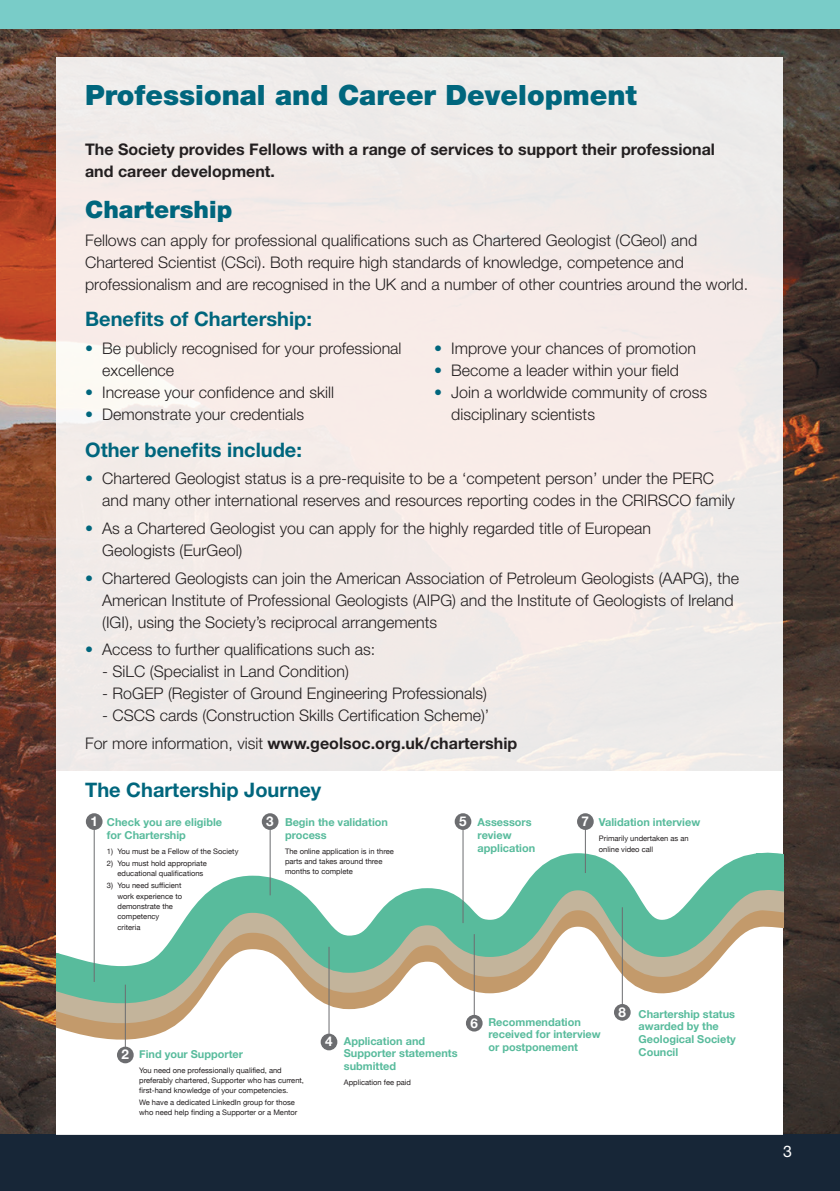
<style>
.page{position:relative;width:840px;height:1191px;background:#fff}
.page>*{position:absolute;margin:0;border:0;box-sizing:border-box;transform-origin:0 0}
.t1{font:900 28px "Helvetica Neue LT Std";color:#00667d}
.t2{font:900 24px "Helvetica Neue LT Std";color:#00667d}
.t3{font:700 20px "Helvetica Neue LT Std";color:#00667d}
.t4{font:300 16px/22px "Helvetica Neue LT Std";color:#231f20}
.t5{font:700 16px/22px "Helvetica Neue LT Std";color:#231f20}
.t6{font:700 16px "Helvetica Neue LT Pro";color:#231f20}
.t7{font:16px "Helvetica Neue LT Std";color:#fff}
.t8{font:700 13.4px "Helvetica Neue";color:#fff}
.t9{font:700 11px/12.6px "Helvetica Neue";color:#58bb9c}
.t10{font:7.6px/10px "Helvetica Neue";color:#231f20}
.s1{font-weight:700;color:#00667d}
.s2{font-family:"Helvetica Neue LT Std";font-weight:300}
</style>
<div class="page">
<img style="left:0;top:28px;width:839px;height:1106px">
<div style="left:0;top:0;width:839px;height:28px;background:#79ccc8"></div>
<div style="left:0;top:1134px;width:839px;height:57px;background:#172637"></div>
<div style="left:57px;top:57px;width:725px;height:1077px;background:#f2ebe8"></div>
<div style="left:57px;top:771px;width:725px;height:363px;background:#fff"></div>
<svg style="left:58px;top:1028px;width:423px;height:17px"></svg>
<svg style="left:57px;top:1009px;width:574px;height:19px"></svg>
<svg style="left:57px;top:834px;width:725px;height:175px"></svg>
<hr style="left:94px;top:826px;width:1px;height:156px;background:#6c6d70">
<hr style="left:125px;top:984px;width:1px;height:72px;background:#6c6d70">
<hr style="left:270px;top:820px;width:1px;height:75px;background:#6c6d70">
<hr style="left:328px;top:946px;width:1px;height:93px;background:#6c6d70">
<hr style="left:462px;top:820px;width:1px;height:103px;background:#6c6d70">
<hr style="left:621px;top:907px;width:1px;height:113px;background:#6c6d70">
<hr style="left:584px;top:820px;width:1px;height:53px;background:#6c6d70">
<hr style="left:473px;top:934px;width:1px;height:93px;background:#6c6d70">
<div style="left:86px;top:813px;width:16px;height:17px;background:#6c6d70;border-radius:50%"></div>
<div style="left:262px;top:813px;width:16px;height:17px;background:#6c6d70;border-radius:50%"></div>
<div style="left:117px;top:1046px;width:17px;height:17px;background:#6c6d70;border-radius:50%"></div>
<div style="left:454px;top:813px;width:17px;height:17px;background:#6c6d70;border-radius:50%"></div>
<div style="left:576px;top:813px;width:17px;height:17px;background:#6c6d70;border-radius:50%"></div>
<div style="left:613px;top:1004px;width:17px;height:16px;background:#6c6d70;border-radius:50%"></div>
<div style="left:465px;top:1014px;width:17px;height:17px;background:#6c6d70;border-radius:50%"></div>
<div style="left:320px;top:1033px;width:17px;height:17px;background:#6c6d70;border-radius:50%"></div>
<h1 class="t1" style="left:85px;top:78px;width:553px">Professional and Career Development</h1>
<p class="t5" style="left:85px;top:138px;width:631px">The Society provides Fellows with a range of services to support their professional and career development.</p>
<h2 class="t2" style="left:85px;top:196px;width:149px">Chartership</h2>
<p class="t4" style="left:85px;top:229px;width:664px">Fellows can apply for professional qualifications such as Chartered Geologist (CGeol) and<br>Chartered Scientist (CSci). Both require high standards of knowledge, competence and professionalism and are recognised in the UK and a number of other countries around the world.</p>
<p class="t3" style="left:85px;top:307px;width:228px">Benefits of Chartership:</p>
<p class="t4" style="left:102px;top:337px;width:301px;text-indent:-17px"><span class="s1">•</span> Be publicly recognised for your professional excellence</p>
<p class="t4" style="left:85px;top:381px;width:250px"><span class="s1">•</span> Increase your confidence and skill</p>
<p class="t4" style="left:85px;top:403px;width:220px"><span class="s1">•</span> Demonstrate your credentials</p>
<p class="t4" style="left:434px;top:337px;width:263px"><span class="s1">•</span> Improve your chances of promotion</p>
<p class="t4" style="left:434px;top:359px;width:246px"><span class="s1">•</span> Become a leader within your field</p>
<p class="t4" style="left:451px;top:381px;width:257px;text-indent:-17px"><span class="s1">•</span> Join a worldwide community of cross disciplinary scientists</p>
<p class="t3" style="left:85px;top:437px;width:218px">Other benefits include:</p>
<p class="t4" style="left:102px;top:467px;width:634px;text-indent:-17px"><span class="s1">•</span> Chartered Geologist status is a pre-requisite to be a ‘competent person’ under the PERC and many other international reserves and resources reporting codes in the CRIRSCO family</p>
<p class="t4" style="left:102px;top:517px;width:550px;text-indent:-17px"><span class="s1">•</span> As a Chartered Geologist you can apply for the highly regarded title of European<br>Geologists (EurGeol)</p>
<p class="t4" style="left:102px;top:566px;width:638px;text-indent:-17px"><span class="s1">•</span> Chartered Geologists can join the American Association of Petroleum Geologists (AAPG), the<br>American Institute of Professional Geologists (AIPG) and the Institute of Geologists of Ireland (IGI), using the Society’s reciprocal arrangements</p>
<p class="t4" style="left:85px;top:638px;width:291px"><span class="s1">•</span> Access to further qualifications such as:</p>
<p class="t4" style="left:102px;top:660px;width:248px">- SiLC (Specialist in Land Condition)</p>
<p class="t4" style="left:102px;top:682px;width:386px">- RoGEP (Register of Ground Engineering Professionals)</p>
<p class="t4" style="left:102px;top:704px;width:388px">- CSCS cards (Construction Skills Certification Scheme)’</p>
<p class="t6" style="left:85px;top:733px;width:433px"><span class="s2">For more information, visit</span> www.geolsoc.org.uk/chartership</p>
<p class="t3" style="left:85px;top:777px;width:237px">The Chartership Journey</p>
<p class="t8" style="left:90px;top:810px;width:9px">1</p>
<p class="t8" style="left:266px;top:810px;width:9px">3</p>
<p class="t9" style="left:107px;top:816px;width:117px">Check you are eligible for Chartership</p>
<p class="t10" style="left:107px;top:846px;width:133px">1) You must be a Fellow of the Society</p>
<p class="t10" style="left:117px;top:858px;width:91px;line-height:10.6px;text-indent:-11px">2) You must hold appropriate educational qualifications</p>
<p class="t10" style="left:117px;top:880px;width:66px;text-indent:-11px">3) You need sufficient work experience to demonstrate the competency criteria</p>
<p class="t9" style="left:285px;top:816px;width:104px">Begin the validation process</p>
<p class="t10" style="left:285px;top:846px;width:110px">The online application is in three parts and takes around three months to complete</p>
<p class="t8" style="left:459px;top:810px;width:9px">5</p>
<p class="t8" style="left:581px;top:810px;width:9px">7</p>
<p class="t9" style="left:477px;top:816px;width:59px">Assessors review application</p>
<p class="t9" style="left:598px;top:816px;width:103px">Validation interview</p>
<p class="t10" style="left:598px;top:834px;width:91px">Primarily undertaken as an online video call</p>
<p class="t8" style="left:121px;top:1044px;width:9px">2</p>
<p class="t9" style="left:139px;top:1048px;width:105px">Find your Supporter</p>
<p class="t10" style="left:139px;top:1065px;width:166px">You need one professionally qualified, and preferably chartered, Supporter who has current, first-hand knowledge of your competencies.</p>
<p class="t10" style="left:139px;top:1097px;width:160px">We have a dedicated LinkedIn group for those who need help finding a Supporter or a Mentor</p>
<p class="t8" style="left:325px;top:1031px;width:9px">4</p>
<p class="t9" style="left:343px;top:1034px;width:115px">Application and<br>Supporter statements submitted</p>
<p class="t10" style="left:343px;top:1077px;width:69px">Application fee paid</p>
<p class="t8" style="left:470px;top:1012px;width:9px">6</p>
<p class="t9" style="left:488px;top:1015px;width:114px">Recommendation received for interview or postponement</p>
<p class="t8" style="left:618px;top:1001px;width:9px">8</p>
<p class="t9" style="left:638px;top:1007px;width:99px">Chartership status awarded by the<br>Geological Society<br>Council</p>
<p class="t7" style="left:782px;top:1141px;width:10px">3</p>
</div>
